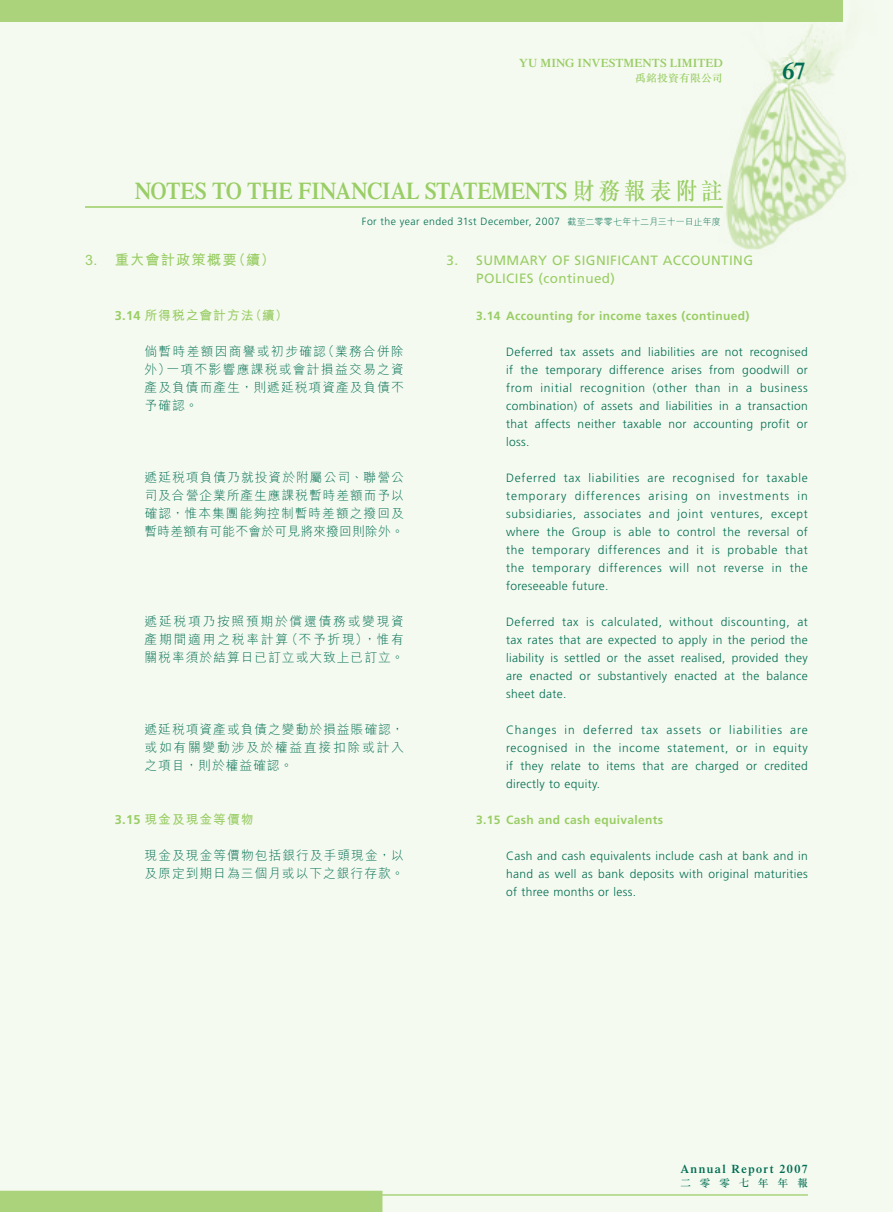
<style>
.page{position:relative;width:893px;height:1212px;background:#f5faf0}
.page>*{position:absolute;margin:0;border:0;box-sizing:border-box;transform-origin:0 0}
.t1{font:600 24px "Times LT Std";letter-spacing:-.01em;color:#99cd65;scale:.9 1}
.t2{font:600 24px "Times LT Std";color:#006e53}
.t3{font:14.25px "M Hei HK Bold B5 pc H";letter-spacing:.08em;color:#99cd65}
.t4{font:13.5px/18px "Frutiger LT Std";letter-spacing:.03em;color:#99cd65}
.t5{font:12.75px/18px "M Hei HK Light B5 pc H";letter-spacing:.08em;color:#006e53;text-align:justify}
.t6{font:12.75px "M Hei HK Bold B5 pc H";letter-spacing:.08em;color:#99cd65}
.t7{font:300 12px/18px "Frutiger LT Std";letter-spacing:.03em;color:#006e53;text-align:justify}
.t8{font:700 12px "Frutiger LT Std";letter-spacing:.03em;color:#99cd65}
.t9{font:600 12px "Times LT Std";letter-spacing:.01em;color:#99cd65}
.t10{font:600 12px "Times LT Std";letter-spacing:.125em;color:#006e53}
.t11{font:300 10.5px "Frutiger LT Std";letter-spacing:.04em;color:#006e53}
.t12{font:10.5px "M Sung HK Medium B5 pc H";letter-spacing:-.005em;color:#99cd65;scale:1.05 1}
.t13{font:10.5px "M Sung HK Medium B5 pc H";letter-spacing:.86em;color:#006e53}
.s1{font-family:"M Sung HK Medium B5 pc H";font-weight:400}
.s2{font-family:"M Hei HK Light B5 pc H";font-weight:400;font-size:9px}
.s3{font-family:"Frutiger LT Std";font-weight:700}
</style>
<div class="page">
<hr style="left:85px;top:206px;width:638px;height:2px;background:#99cd65">
<hr style="left:85px;top:1194px;width:723px;height:2px;background:#aad37c">
<div style="left:0;top:0;width:843px;height:21px;background:#aad37c"></div>
<div style="left:0;top:1191px;width:382px;height:21px;background:#aad37c"></div>
<p class="t9" style="left:519px;top:59px;width:205px">YU MING INVESTMENTS LIMITED</p>
<p class="t12" style="left:635px;top:74px;width:85px">禹銘投資有限公司</p>
<h1 class="t1" style="left:135px;top:182px;width:655px">NOTES TO THE FINANCIAL STATEMENTS <span class="s1">財務報表附註</span></h1>
<p class="t11" style="left:362px;top:215px;width:360px">For the year ended 31st December, 2007 <span class="s2">截至二零零七年十二月三十一日止年度</span></p>
<h1 class="t2" style="left:783px;top:63px;width:25px">67</h1>
<p class="t3" style="left:85px;top:255px;width:192px">3. 重大會計政策概要（續）</p>
<p class="t6" style="left:115px;top:310px;width:175px"><span class="s3">3.14</span> 所得稅之會計方法（續）</p>
<p class="t5" style="left:145px;top:343px;width:261px">倘暫時差額因商譽或初步確認（業務合併除外）一項不影響應課稅或會計損益交易之資產及負債而產生，則遞延稅項資產及負債不予確認。</p>
<p class="t5" style="left:145px;top:469px;width:261px">遞延稅項負債乃就投資於附屬公司、聯營公司及合營企業所產生應課稅暫時差額而予以確認，惟本集團能夠控制暫時差額之撥回及暫時差額有可能不會於可見將來撥回則除外。</p>
<p class="t5" style="left:145px;top:613px;width:261px">遞延稅項乃按照預期於償還債務或變現資產期間適用之稅率計算（不予折現），惟有關稅率須於結算日已訂立或大致上已訂立。</p>
<p class="t5" style="left:145px;top:721px;width:261px">遞延稅項資產或負債之變動於損益賬確認，或如有關變動涉及於權益直接扣除或計入之項目，則於權益確認。</p>
<p class="t6" style="left:115px;top:814px;width:140px"><span class="s3">3.15</span> 現金及現金等價物</p>
<p class="t5" style="left:145px;top:847px;width:261px">現金及現金等價物包括銀行及手頭現金，以及原定到期日為三個月或以下之銀行存款。</p>
<p class="t4" style="left:476px;top:252px;width:278px;text-indent:-30px">3. SUMMARY OF SIGNIFICANT ACCOUNTING<br>POLICIES (continued)</p>
<p class="t8" style="left:476px;top:308px;width:275px">3.14 Accounting for income taxes (continued)</p>
<p class="t7" style="left:506px;top:344px;width:303px">Deferred tax assets and liabilities are not recognised if the temporary difference arises from goodwill or from initial recognition (other than in a business combination) of assets and liabilities in a transaction that affects neither taxable nor accounting profit or loss.</p>
<p class="t7" style="left:506px;top:470px;width:303px">Deferred tax liabilities are recognised for taxable temporary differences arising on investments in subsidiaries, associates and joint ventures, except where the Group is able to control the reversal of the temporary differences and it is probable that the temporary differences will not reverse in the foreseeable future.</p>
<p class="t7" style="left:506px;top:614px;width:303px">Deferred tax is calculated, without discounting, at tax rates that are expected to apply in the period the liability is settled or the asset realised, provided they are enacted or substantively enacted at the balance sheet date.</p>
<p class="t7" style="left:506px;top:722px;width:303px">Changes in deferred tax assets or liabilities are recognised in the income statement, or in equity if they relate to items that are charged or credited directly to equity.</p>
<p class="t8" style="left:476px;top:812px;width:188px">3.15 Cash and cash equivalents</p>
<p class="t7" style="left:506px;top:848px;width:303px">Cash and cash equivalents include cash at bank and in hand as well as bank deposits with original maturities of three months or less.</p>
<p class="t10" style="left:680px;top:1164px;width:129px">Annual Report 2007</p>
<p class="t13" style="left:680px;top:1179px;width:129px">二零零七年年報</p>
</div>
